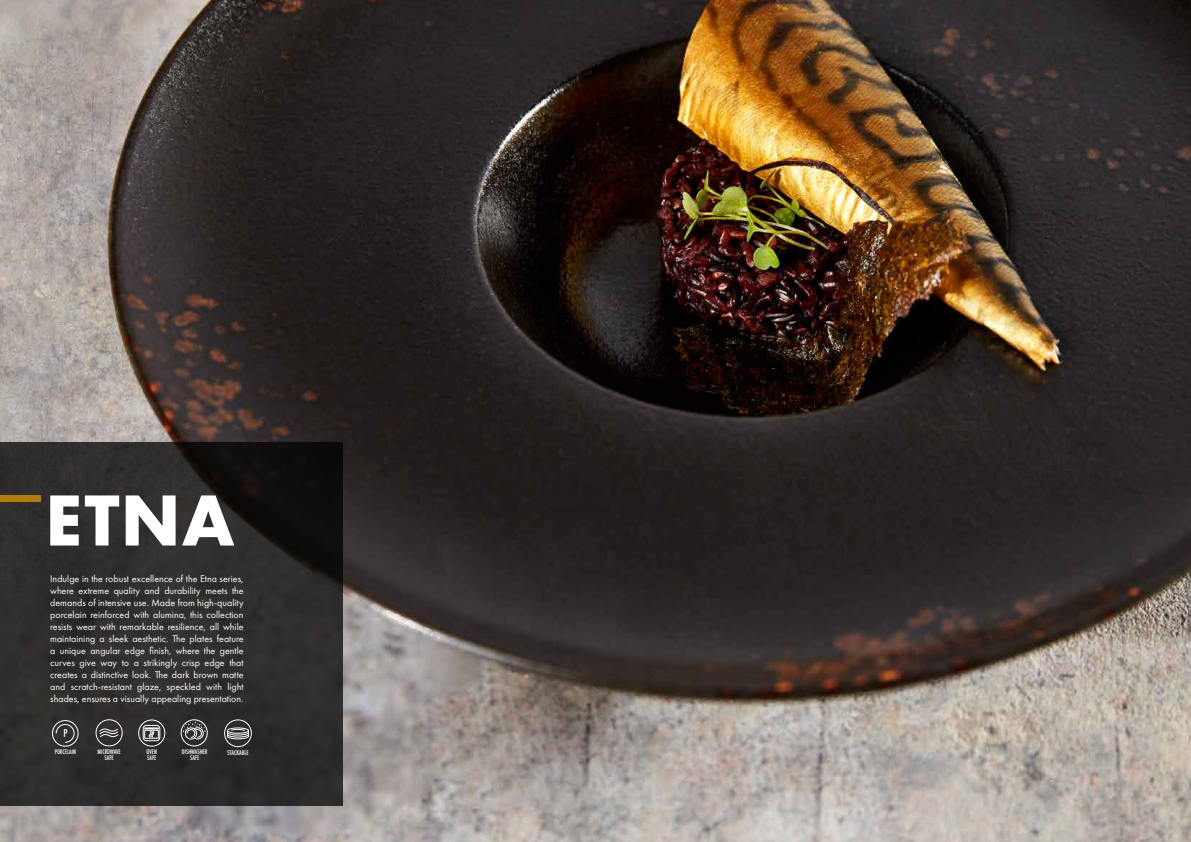
<style>
.page{position:relative;width:1191px;height:842px;background:#fff}
.page>*{position:absolute;margin:0;border:0;box-sizing:border-box;transform-origin:0 0}
.t1{font:700 75px "Futura PT";color:#fff}
.t2{font:500 condensed 10.4px "Futura";color:#fff}
.t3{font:10px/12px "Futura PT";color:#fff;text-align:justify}
.t4{font:500 condensed 6.3px "Futura";color:#fff}
.t5{font:500 condensed 6.2px/6.2px "Futura";color:#fff;text-align:center}
.t6{font:500 condensed 6.1px "Futura";color:#fff}
</style>
<div class="page">
<img style="left:0;top:0;width:1191px;height:842px">
<svg style="left:0;top:442px;width:343px;height:364px;background:#2b2929"></svg>
<div style="left:0;top:495px;width:40px;height:6px;background:#b07d12"></div>
<div style="left:52px;top:720px;width:27px;height:27px;border:1px solid #fff;border-radius:50%"></div>
<svg style="left:55px;top:724px;width:20px;height:19px"></svg>
<div style="left:96px;top:719px;width:27px;height:27px;border:1px solid #fff;border-radius:50%"></div>
<svg style="left:98px;top:724px;width:21px;height:17px"></svg>
<div style="left:138px;top:719px;width:27px;height:27px;border:1px solid #fff;border-radius:50%"></div>
<div style="left:143px;top:725px;width:17px;height:16px;border:1px solid #fff;border-radius:3px"></div>
<svg style="left:144px;top:728px;width:14px;height:10px"></svg>
<div style="left:181px;top:719px;width:27px;height:27px;border:1px solid #fff;border-radius:50%"></div>
<svg style="left:183px;top:721px;width:22px;height:19px"></svg>
<div style="left:224px;top:719px;width:28px;height:28px;border:1px solid #fff;border-radius:50%"></div>
<div style="left:227px;top:727px;width:22px;height:7px;border:1px solid #fff;border-radius:50%"></div>
<svg style="left:226px;top:728px;width:23px;height:12px"></svg>
<h1 class="t1" style="left:45px;top:472px;width:191px">ETNA</h1>
<p class="t3" style="left:50px;top:572px;width:195px">Indulge in the robust excellence of the Etna series, where extreme quality and durability meets the demands of intensive use. Made from high-quality porcelain reinforced with alumina, this collection resists wear with remarkable resilience, all while maintaining a sleek aesthetic. The plates feature a unique angular edge finish, where the gentle curves give way to a strikingly crisp edge that creates a distinctive look. The dark brown matte and scratch-resistant glaze, speckled with light shades, ensures a visually appealing presentation.</p>
<p class="t2" style="left:63px;top:727px;width:6px">P</p>
<p class="t6" style="left:55px;top:748px;width:23px">PORCELAIN</p>
<p class="t5" style="left:97px;top:748px;width:25px">MICROWAVE<br>SAFE</p>
<p class="t5" style="left:146px;top:749px;width:12px;text-align:left">OVEN<br>SAFE</p>
<p class="t5" style="left:182px;top:748px;width:27px">DISHWASHER<br>SAFE</p>
<p class="t4" style="left:227px;top:748px;width:23px">STACKABLE</p>
</div>
